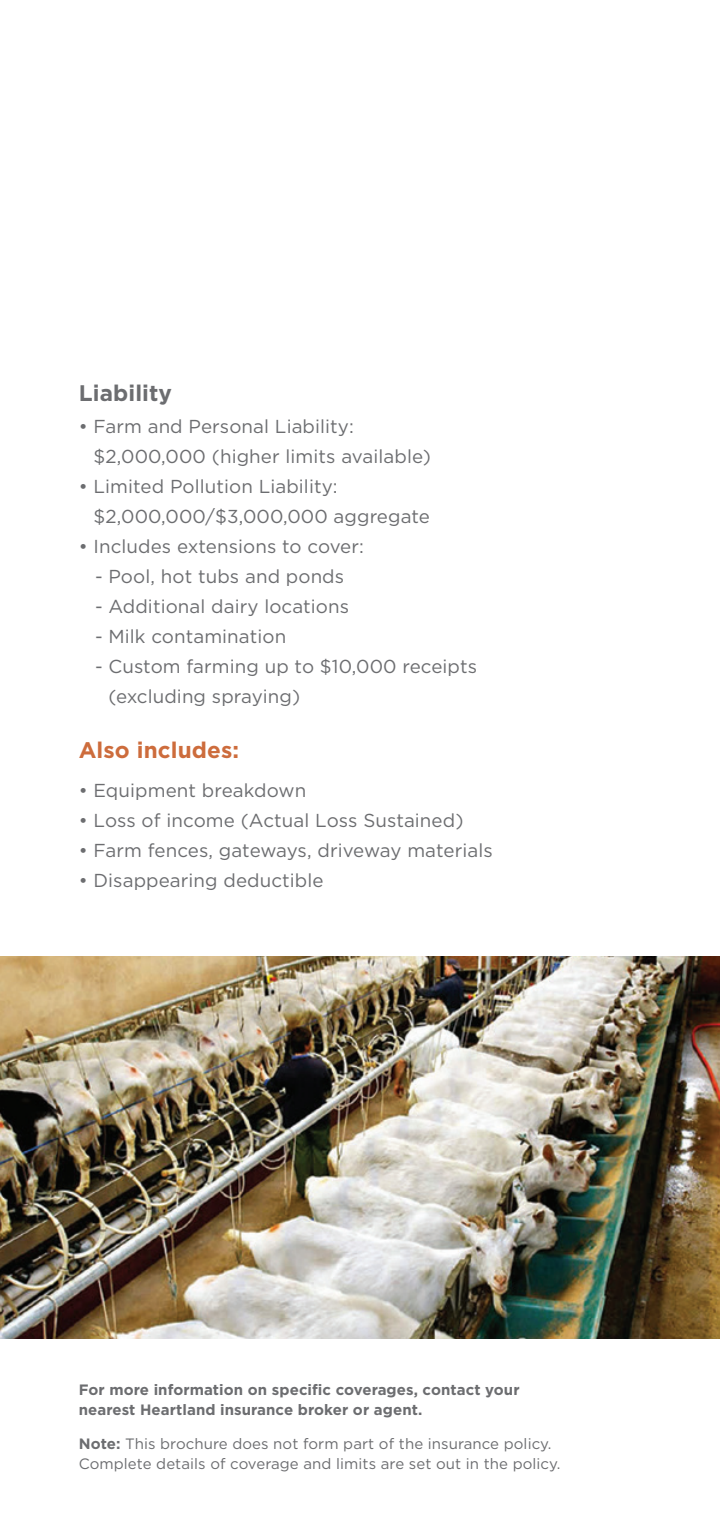
<style>
.page{position:relative;width:720px;height:1530px;background:#fff}
.page>*{position:absolute;margin:0;border:0;box-sizing:border-box;transform-origin:0 0}
.t1{font:700 22.5px "Gotham";letter-spacing:.005em;color:#cd6c3c}
.t2{font:700 22.5px "Gotham";letter-spacing:.005em;color:#6c6d70}
.t3{font:18.75px/30px "Gotham";letter-spacing:.005em;color:#6c6d70}
.t4{font:15px/20px "Gotham";letter-spacing:.005em;color:#6c6d70}
.t5{font:700 15px/20px "Gotham";letter-spacing:.005em;color:#6c6d70}
.s1{font-weight:700}
</style>
<div class="page">
<img style="left:0;top:956px;width:720px;height:383px">
<h5 class="t2" style="left:79px;top:378px;width:95px">Liability</h5>
<p class="t3" style="left:94px;top:411px;width:339px;text-indent:-15px">• Farm and Personal Liability: $2,000,000 (higher limits available)</p>
<p class="t3" style="left:94px;top:471px;width:338px;text-indent:-15px">• Limited Pollution Liability: $2,000,000/$3,000,000 aggregate</p>
<p class="t3" style="left:79px;top:531px;width:287px">• Includes extensions to cover:</p>
<p class="t3" style="left:95px;top:561px;width:251px">- Pool, hot tubs and ponds</p>
<p class="t3" style="left:95px;top:591px;width:256px">- Additional dairy locations</p>
<p class="t3" style="left:95px;top:621px;width:193px">- Milk contamination</p>
<p class="t3" style="left:108px;top:651px;width:370px;text-indent:-13px">- Custom farming up to $10,000 receipts (excluding spraying)</p>
<h5 class="t1" style="left:79px;top:735px;width:162px">Also includes:</h5>
<p class="t3" style="left:79px;top:775px;width:229px">• Equipment breakdown</p>
<p class="t3" style="left:79px;top:805px;width:386px">• Loss of income (Actual Loss Sustained)</p>
<p class="t3" style="left:79px;top:835px;width:415px">• Farm fences, gateways, driveway materials</p>
<p class="t3" style="left:79px;top:865px;width:246px">• Disappearing deductible</p>
<p class="t5" style="left:79px;top:1380px;width:442px">For more information on specifc coverages, contact your nearest Heartland insurance broker or agent.</p>
<p class="t4" style="left:79px;top:1433px;width:483px"><span class="s1">Note:</span> This brochure does not form part of the insurance policy.<br>Complete details of coverage and limits are set out in the policy.</p>
</div>
